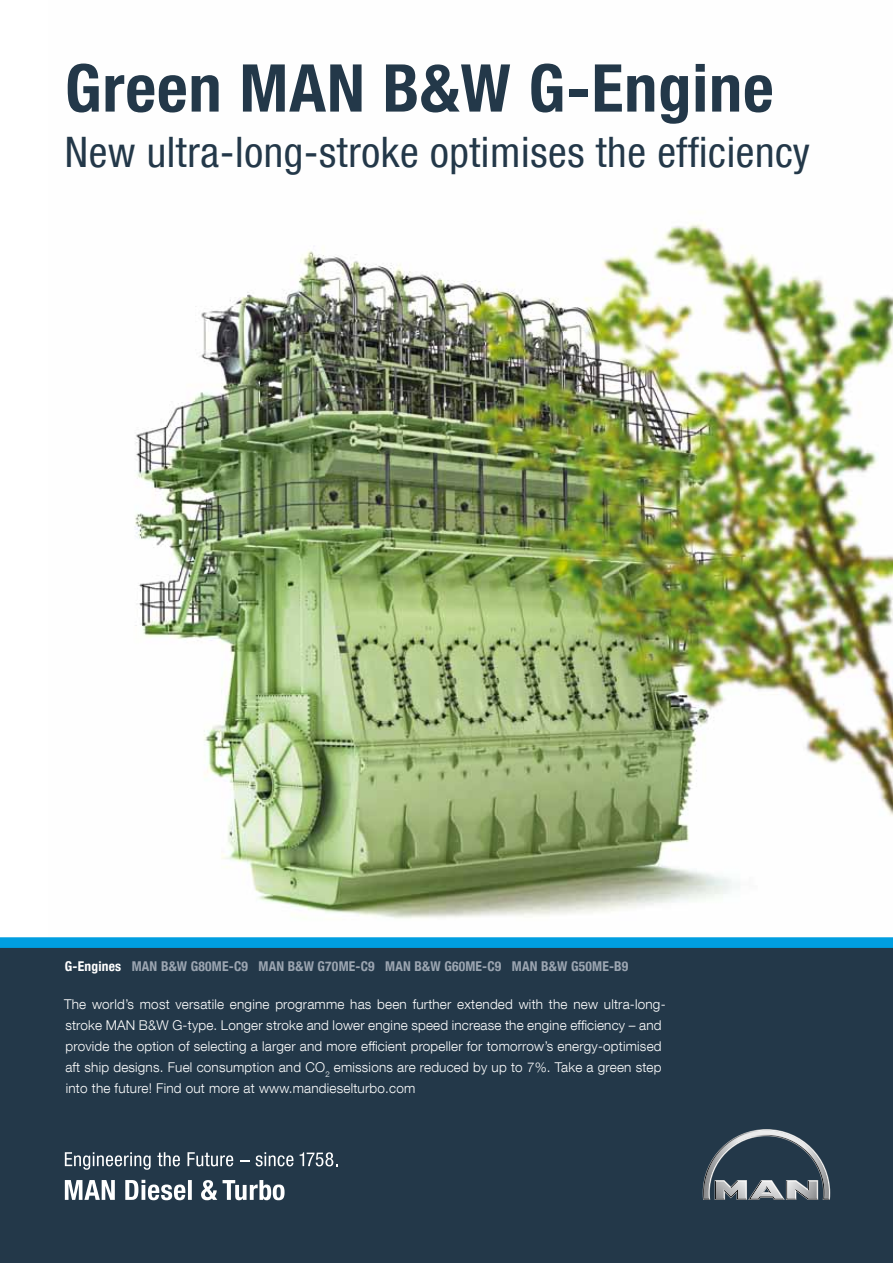
<style>
.page{position:relative;width:893px;height:1263px;background:#fff}
.page>*{position:absolute;margin:0;border:0;box-sizing:border-box;transform-origin:0 0}
.t1{font:66px "MAN Helvetica Neue 77 Bold Cond";letter-spacing:.015em;color:#233849}
.t2{font:42px "MAN Helvetica Neue 57 Cond";letter-spacing:.015em;color:#233849}
.t3{font:300 13.5px/21px "MAN Helvetica Neue 45";letter-spacing:.015em;color:#fff}
.t4{font:13.5px "MAN Helvetica Neue 77 Bold Cond";letter-spacing:.015em;color:#9ba5b1}
.s1{color:#fff}
</style>
<div class="page">
<img style="left:135px;top:223px;width:758px;height:696px">
<div style="left:0;top:944px;width:893px;height:319px;background:#233849"></div>
<div style="left:0;top:937px;width:893px;height:11px;background:#009ee0"></div>
<svg style="left:65px;top:1180px;width:220px;height:20px"></svg>
<svg style="left:65px;top:1152px;width:86px;height:18px"></svg>
<svg style="left:157px;top:1152px;width:23px;height:14px"></svg>
<svg style="left:188px;top:1152px;width:45px;height:14px"></svg>
<svg style="left:256px;top:1152px;width:37px;height:14px"></svg>
<svg style="left:300px;top:1152px;width:38px;height:14px"></svg>
<svg style="left:703px;top:1129px;width:127px;height:71px"></svg>
<h1 class="t1" style="left:65px;top:49px;width:710px">Green MAN B&amp;W G-Engine</h1>
<h2 class="t2" style="left:65px;top:127px;width:747px">New ultra-long-stroke optimises the efficiency</h2>
<p class="t4" style="left:65px;top:958px;width:565px"><span class="s1">G-Engines</span> MAN B&amp;W G80ME-C9 MAN B&amp;W G70ME-C9 MAN B&amp;W G60ME-C9 MAN B&amp;W G50ME-B9</p>
<p class="t3" style="left:64px;top:993px;width:603px">The world’s most versatile engine programme has been further extended with the new ultra-long&shy;stroke MAN B&amp;W G-type. Longer stroke and lower engine speed increase the engine efficiency – and provide the option of selecting a larger and more efficient propeller for tomorrow’s energy-optimised aft ship designs. Fuel consumption and CO<sub>2</sub> emissions are reduced by up to 7%. Take a green step into the future! Find out more at www.mandieselturbo.com</p>
</div>
